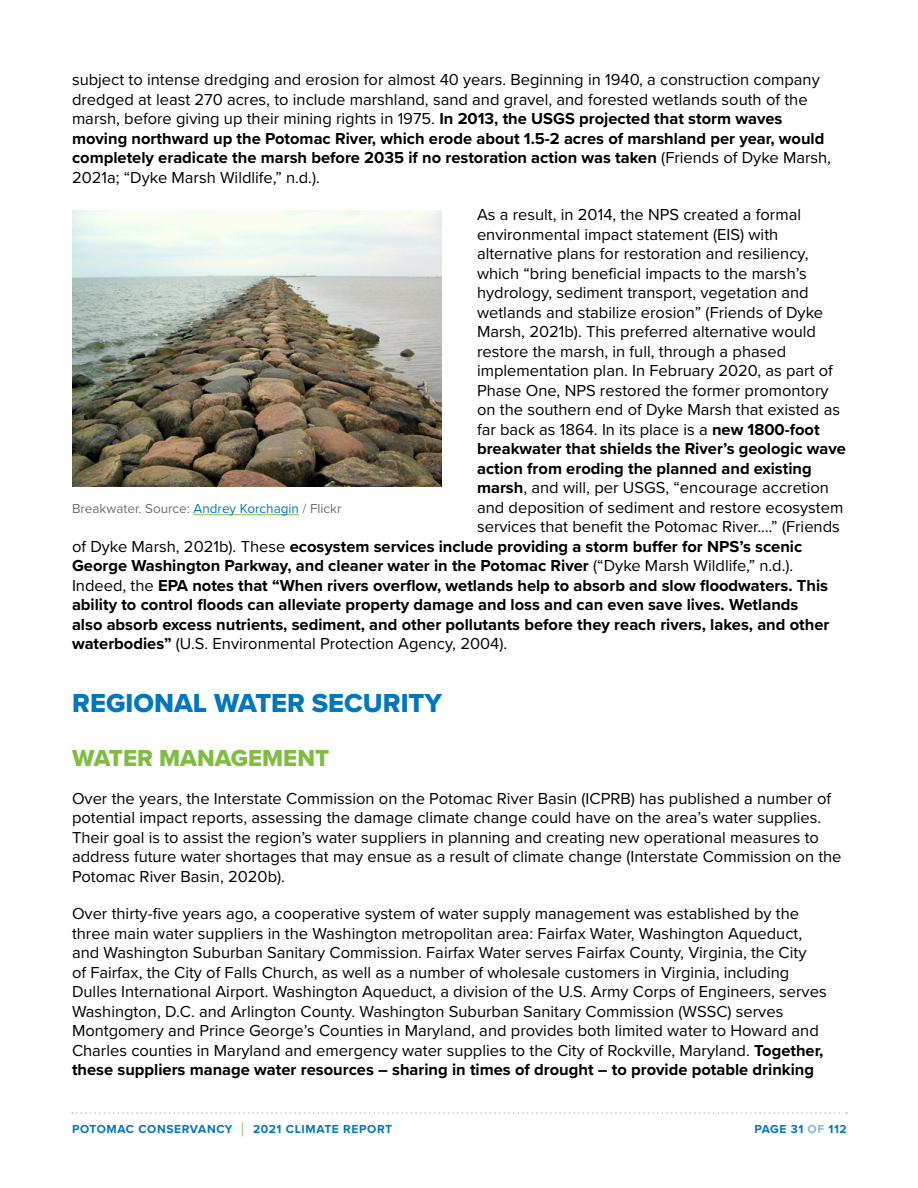
<style>
.page{position:relative;width:918px;height:1188px;background:#fff}
.page>*{position:absolute;margin:0;border:0;box-sizing:border-box;transform-origin:0 0}
.t1{font:27px "Proxima Nova Extrabld";color:#0076bb}
.t2{font:24px "Proxima Nova Extrabld";color:#7fbc42}
.t3{font:16.5px/19.5px "Proxima Nova";color:#000}
.t4{font:700 16.5px "Proxima Nova";color:#000}
.t5{font:13.5px "Proxima Nova";color:#6f7171}
.t6{font:700 12px "Proxima Nova";letter-spacing:.05em;color:#0076bb}
.s1{font-weight:700}
.s2{font-weight:400}
.s3{color:#0076bb}
.s4{font-weight:300;font-size:19.5px;color:#7fbc42}
.s5{color:#80bbdd}
</style>
<div class="page">
<svg style="left:72px;top:1112px;width:775px;height:2px"></svg>
<img style="left:72px;top:210px;width:369px;height:277px">
<hr style="left:194px;top:514px;width:105px;height:1px;background:#7fbc42">
<p class="t3" style="left:72px;top:69px;width:761px">subject to intense dredging and erosion for almost 40 years. Beginning in 1940, a construction company dredged at least 270 acres, to include marshland, sand and gravel, and forested wetlands south of the marsh, before giving up their mining rights in 1975. <span class="s1">In 2013, the USGS projected that storm waves moving northward up the Potomac River, which erode about 1.5-2 acres of marshland per year, would completely eradicate the marsh before 2035 if no restoration action was taken</span> (Friends of Dyke Marsh, 2021a; “Dyke Marsh Wildlife,” n.d.).</p>
<p class="t3" style="left:477px;top:204px;width:326px">As a result, in 2014, the NPS created a formal</p>
<p class="t3" style="left:477px;top:224px;width:303px">environmental impact statement (EIS) with</p>
<p class="t3" style="left:477px;top:243px;width:333px">alternative plans for restoration and resiliency,</p>
<p class="t3" style="left:477px;top:263px;width:331px">which “bring beneficial impacts to the marsh’s</p>
<p class="t3" style="left:477px;top:282px;width:333px">hydrology, sediment transport, vegetation and</p>
<p class="t3" style="left:477px;top:302px;width:348px">wetlands and stabilize erosion” (Friends of Dyke</p>
<p class="t3" style="left:477px;top:321px;width:341px">Marsh, 2021b). This preferred alternative would</p>
<p class="t3" style="left:477px;top:341px;width:311px">restore the marsh, in full, through a phased</p>
<p class="t3" style="left:477px;top:360px;width:357px">implementation plan. In February 2020, as part of</p>
<p class="t3" style="left:477px;top:380px;width:353px">Phase One, NPS restored the former promontory</p>
<p class="t3" style="left:477px;top:399px;width:365px">on the southern end of Dyke Marsh that existed as</p>
<p class="t3" style="left:477px;top:419px;width:344px">far back as 1864. In its place is a <span class="s1">new 1800-foot</span></p>
<p class="t4" style="left:477px;top:436px;width:370px">breakwater that shields the River’s geologic wave</p>
<p class="t4" style="left:477px;top:456px;width:336px">action from eroding the planned and existing</p>
<p class="t3" style="left:477px;top:477px;width:354px"><span class="s1">marsh</span>, and will, per USGS, “encourage accretion</p>
<p class="t3" style="left:477px;top:497px;width:368px">and deposition of sediment and restore ecosystem</p>
<p class="t3" style="left:477px;top:516px;width:364px">services that benefit the Potomac River.…” (Friends</p>
<p class="t4" style="left:72px;top:534px;width:732px"><span class="s2">of Dyke Marsh, 2021b). These</span> ecosystem services include providing a storm buffer for NPS’s scenic</p>
<p class="t4" style="left:72px;top:553px;width:723px">George Washington Parkway, and cleaner water in the Potomac River <span class="s2">(“Dyke Marsh Wildlife,” n.d.).</span></p>
<p class="t4" style="left:72px;top:573px;width:758px"><span class="s2">Indeed, the</span> EPA notes that “When rivers overflow, wetlands help to absorb and slow floodwaters. This</p>
<p class="t4" style="left:72px;top:592px;width:728px">ability to control floods can alleviate property damage and loss and can even save lives. Wetlands</p>
<p class="t4" style="left:72px;top:612px;width:759px">also absorb excess nutrients, sediment, and other pollutants before they reach rivers, lakes, and other</p>
<p class="t3" style="left:72px;top:633px;width:437px"><span class="s1">waterbodies”</span> (U.S. Environmental Protection Agency, 2004).</p>
<p class="t5" style="left:72px;top:498px;width:271px">Breakwater. Source: <span class="s3">Andrey Korchagin</span> / Flickr</p>
<h1 class="t1" style="left:72px;top:683px;width:371px">REGIONAL WATER SECURITY</h1>
<h2 class="t2" style="left:72px;top:740px;width:259px">WATER MANAGEMENT</h2>
<p class="t3" style="left:72px;top:788px;width:771px">Over the years, the Interstate Commission on the Potomac River Basin (ICPRB) has published a number of potential impact reports, assessing the damage climate change could have on the area’s water supplies.<br>Their goal is to assist the region’s water suppliers in planning and creating new operational measures to address future water shortages that may ensue as a result of climate change (Interstate Commission on the Potomac River Basin, 2020b).</p>
<p class="t3" style="left:72px;top:903px;width:756px">Over thirty-five years ago, a cooperative system of water supply management was established by the three main water suppliers in the Washington metropolitan area: Fairfax Water, Washington Aqueduct, and Washington Suburban Sanitary Commission. Fairfax Water serves Fairfax County, Virginia, the City<br>of Fairfax, the City of Falls Church, as well as a number of wholesale customers in Virginia, including Dulles International Airport. Washington Aqueduct, a division of the U.S. Army Corps of Engineers, serves Washington, D.C. and Arlington County. Washington Suburban Sanitary Commission (WSSC) serves Montgomery and Prince George’s Counties in Maryland, and provides both limited water to Howard and Charles counties in Maryland and emergency water supplies to the City of Rockville, Maryland. <span class="s1">Together, these suppliers manage water resources – sharing in times of drought – to provide potable drinking</span></p>
<p class="t6" style="left:72px;top:1120px;width:322px">POTOMAC CONSERVANCY <span class="s4">|</span> 2021 CLIMATE REPORT</p>
<p class="t6" style="left:755px;top:1120px;width:94px">PAGE 31 <span class="s5">OF</span> 112</p>
</div>
